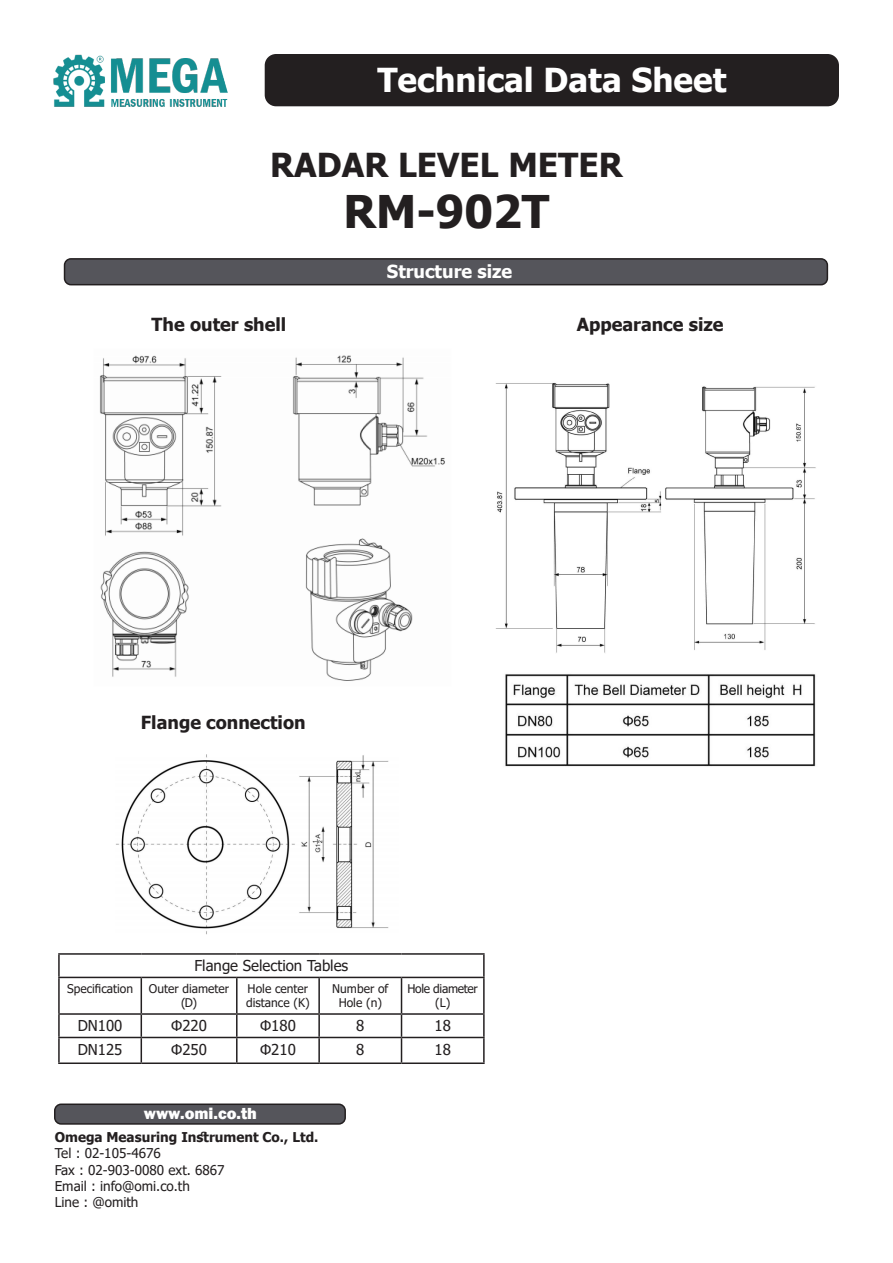
<style>
.page{position:relative;width:893px;height:1263px;background:#fff}
.page>*{position:absolute;margin:0;border:0;box-sizing:border-box;transform-origin:0 0}
.t1{font:700 45px "Tahoma";color:#231f20}
.t2{font:700 33px "Tahoma";color:#fff}
.t3{font:700 33px "Tahoma";color:#231f20}
.t4{font:700 18px "Tahoma";color:#231f20}
.t5{font:700 18px "Tahoma";color:#fff}
.t6{font:800 16.5px "Franklin Gothic";color:#fff}
.t7{font:15px "Tahoma";color:#231f20}
.t8{font:13.5px "Tahoma";color:#231f20}
.t9{font:700 13.5px "Tahoma";color:#231f20}
.t10{font:12px/14.4px "Tahoma";color:#231f20;text-align:center}
.t11{font:12px/14.4px "Tahoma";letter-spacing:-.025em;color:#231f20;text-align:center}
</style>
<div class="page">
<img style="left:54px;top:54px;width:173px;height:52px">
<div style="left:265px;top:54px;width:574px;height:52px;background:#231f20;border-radius:11px"></div>
<div style="left:65px;top:259px;width:762px;height:26px;background:#55555b;border-radius:6px"></div>
<div style="left:64px;top:258px;width:764px;height:27px;border:2px solid #231f20;border-radius:6px"></div>
<img style="left:116px;top:754px;width:273px;height:181px">
<hr style="left:58px;top:953px;width:83px;height:2px;background:#231f20">
<hr style="left:58px;top:955px;width:2px;height:22px;background:#231f20">
<hr style="left:141px;top:953px;width:96px;height:2px;background:#231f20">
<hr style="left:237px;top:953px;width:82px;height:2px;background:#231f20">
<hr style="left:319px;top:953px;width:82px;height:2px;background:#231f20">
<hr style="left:401px;top:953px;width:84px;height:2px;background:#231f20">
<hr style="left:483px;top:955px;width:2px;height:22px;background:#231f20">
<hr style="left:58px;top:977px;width:83px;height:1px;background:#231f20">
<hr style="left:58px;top:978px;width:2px;height:35px;background:#231f20">
<hr style="left:141px;top:977px;width:96px;height:1px;background:#231f20">
<hr style="left:141px;top:978px;width:1px;height:35px;background:#231f20">
<hr style="left:237px;top:977px;width:82px;height:1px;background:#231f20">
<hr style="left:236px;top:978px;width:2px;height:35px;background:#231f20">
<hr style="left:319px;top:977px;width:82px;height:1px;background:#231f20">
<hr style="left:318px;top:978px;width:2px;height:35px;background:#231f20">
<hr style="left:401px;top:977px;width:84px;height:1px;background:#231f20">
<hr style="left:401px;top:978px;width:1px;height:35px;background:#231f20">
<hr style="left:483px;top:978px;width:2px;height:35px;background:#231f20">
<hr style="left:58px;top:1013px;width:83px;height:2px;background:#231f20">
<hr style="left:58px;top:1015px;width:2px;height:22px;background:#231f20">
<hr style="left:141px;top:1013px;width:96px;height:2px;background:#231f20">
<hr style="left:237px;top:1013px;width:82px;height:2px;background:#231f20">
<hr style="left:236px;top:1015px;width:2px;height:22px;background:#231f20">
<hr style="left:319px;top:1013px;width:82px;height:2px;background:#231f20">
<hr style="left:318px;top:1015px;width:2px;height:22px;background:#231f20">
<hr style="left:401px;top:1013px;width:84px;height:2px;background:#231f20">
<hr style="left:483px;top:1015px;width:2px;height:22px;background:#231f20">
<hr style="left:58px;top:1037px;width:83px;height:1px;background:#231f20">
<hr style="left:58px;top:1038px;width:2px;height:24px;background:#231f20">
<hr style="left:141px;top:1037px;width:96px;height:1px;background:#231f20">
<svg style="left:141px;top:1015px;width:1px;height:47px"></svg>
<hr style="left:237px;top:1037px;width:82px;height:1px;background:#231f20">
<hr style="left:236px;top:1038px;width:2px;height:24px;background:#231f20">
<hr style="left:319px;top:1037px;width:82px;height:1px;background:#231f20">
<hr style="left:318px;top:1038px;width:2px;height:24px;background:#231f20">
<hr style="left:401px;top:1037px;width:84px;height:1px;background:#231f20">
<svg style="left:401px;top:1015px;width:1px;height:47px"></svg>
<hr style="left:483px;top:1038px;width:2px;height:24px;background:#231f20">
<hr style="left:58px;top:1062px;width:83px;height:2px;background:#231f20">
<hr style="left:141px;top:1062px;width:96px;height:2px;background:#231f20">
<hr style="left:237px;top:1062px;width:82px;height:2px;background:#231f20">
<hr style="left:319px;top:1062px;width:82px;height:2px;background:#231f20">
<hr style="left:401px;top:1062px;width:84px;height:2px;background:#231f20">
<img style="left:100px;top:355px;width:345px;height:326px">
<img style="left:495px;top:382px;width:321px;height:271px">
<img style="left:505px;top:674px;width:311px;height:93px">
<div style="left:55px;top:1104px;width:290px;height:20px;background:#55555b;border-radius:6px"></div>
<div style="left:54px;top:1103px;width:292px;height:22px;border:2px solid #231f20;border-radius:6px"></div>
<p class="t2" style="left:377px;top:57px;width:351px">Technical Data Sheet</p>
<p class="t3" style="left:270px;top:142px;width:354px">RADAR LEVEL METER</p>
<p class="t1" style="left:344px;top:180px;width:207px">RM-902T</p>
<p class="t5" style="left:387px;top:259px;width:127px">Structure size</p>
<p class="t4" style="left:152px;top:311px;width:136px">The outer shell</p>
<p class="t4" style="left:577px;top:311px;width:148px">Appearance size</p>
<p class="t4" style="left:141px;top:709px;width:166px">Flange connection</p>
<p class="t7" style="left:194px;top:956px;width:155px">Flange Selection Tables</p>
<p class="t10" style="left:67px;top:982px;width:68px">Specification</p>
<p class="t10" style="left:149px;top:982px;width:82px">Outer diameter (D)</p>
<p class="t10" style="left:246px;top:982px;width:65px;text-align:left">Hole center distance (K)</p>
<p class="t10" style="left:332px;top:982px;width:58px">Number of<br>Hole (n)</p>
<p class="t11" style="left:407px;top:982px;width:72px">Hole diameter (L)</p>
<p class="t7" style="left:78px;top:1016px;width:46px">DN100</p>
<p class="t7" style="left:171px;top:1016px;width:37px">Φ220</p>
<p class="t7" style="left:260px;top:1016px;width:37px">Φ180</p>
<p class="t7" style="left:356px;top:1016px;width:10px">8</p>
<p class="t7" style="left:434px;top:1016px;width:18px">18</p>
<p class="t7" style="left:78px;top:1039px;width:46px">DN125</p>
<p class="t7" style="left:171px;top:1039px;width:37px">Φ250</p>
<p class="t7" style="left:260px;top:1039px;width:37px">Φ210</p>
<p class="t7" style="left:356px;top:1039px;width:10px">8</p>
<p class="t7" style="left:434px;top:1039px;width:18px">18</p>
<p class="t6" style="left:144px;top:1102px;width:115px">www.omi.co.th</p>
<p class="t9" style="left:55px;top:1128px;width:265px">Omega Measuring Instrument Co., Ltd.</p>
<p class="t8" style="left:55px;top:1144px;width:108px">Tel : 02-105-4676</p>
<p class="t8" style="left:55px;top:1160px;width:171px">Fax : 02-903-0080 ext. 6867</p>
<p class="t8" style="left:55px;top:1177px;width:137px">Email : info@omi.co.th</p>
<p class="t8" style="left:55px;top:1193px;width:85px">Line : @omith</p>
</div>
